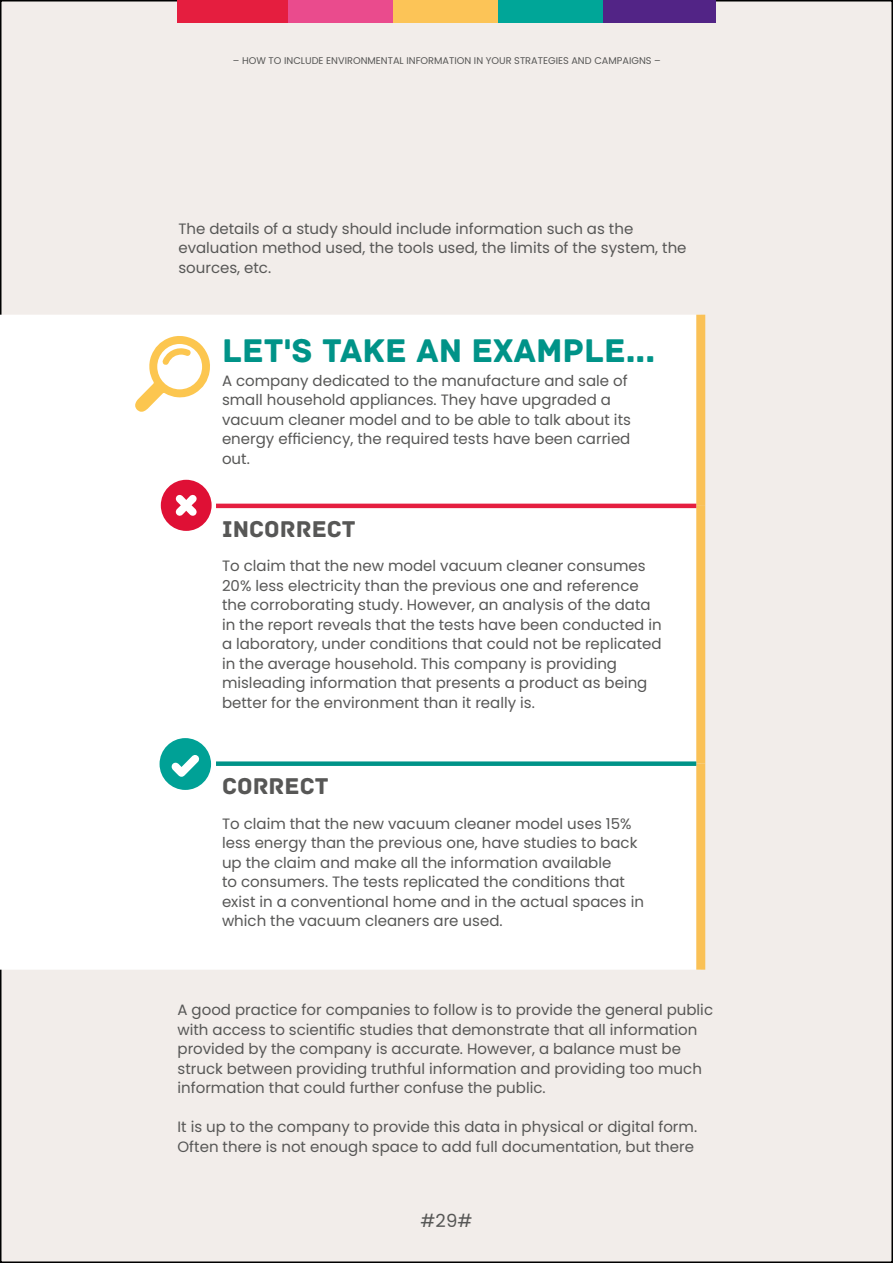
<style>
.page{position:relative;width:893px;height:1263px;background:#fff}
.page>*{position:absolute;margin:0;border:0;box-sizing:border-box;transform-origin:0 0}
.Otro{font:34.5px "Archive";color:#009388}
.Otro-2{font:24px "Archive";color:#575756}
.t1{font:18px "Poppins";color:#575756}
.Otro-3{font:15px/19.5px "Poppins";color:#575756}
.Cuerpo_del_texto__5{font:15px/19.5px "Poppins";color:#575756}
.t2{font:9.75px "Poppins";color:#575756}
</style>
<div class="page">
<div style="left:1px;top:1px;width:891px;height:1261px;background:#f2edea"></div>
<svg style="left:0;top:0;width:1px;height:1263px"></svg>
<div style="left:177px;top:0;width:111px;height:23px;background:#e51e3f"></div>
<div style="left:288px;top:0;width:105px;height:23px;background:#ea4b8d"></div>
<div style="left:393px;top:0;width:105px;height:23px;background:#fcc457"></div>
<div style="left:498px;top:0;width:105px;height:23px;background:#00a698"></div>
<div style="left:603px;top:0;width:113px;height:23px;background:#522486"></div>
<div style="left:0;top:315px;width:696px;height:655px;background:#fff"></div>
<div style="left:696px;top:315px;width:9px;height:191px;background:#fac156"></div>
<div style="left:696px;top:506px;width:9px;height:258px;background:#fac156"></div>
<div style="left:696px;top:764px;width:9px;height:206px;background:#fac156"></div>
<hr style="left:216px;top:504px;width:480px;height:4px;background:#e51e40">
<div style="left:216px;top:761px;width:480px;height:5px;background:#009388"></div>
<svg style="left:135px;top:336px;width:75px;height:76px;background:#fdebc3"></svg>
<svg style="left:157px;top:476px;width:58px;height:58px;background:#ee8597"></svg>
<svg style="left:156px;top:734px;width:59px;height:59px;background:#79cdc8"></svg>
<p class="t2" style="left:233px;top:55px;width:429px">– HOW TO INCLUDE ENVIRONMENTAL INFORMATION IN YOUR STRATEGIES AND CAMPAIGNS –</p>
<p class="Cuerpo_del_texto__5" style="left:178px;top:219px;width:510px">The details of a study should include information such as the evaluation method used, the tools used, the limits of the system, the sources, etc.</p>
<p class="Otro" style="left:222px;top:330px;width:435px">LET'S TAKE AN EXAMPLE...</p>
<p class="Otro-3" style="left:222px;top:371px;width:410px">A company dedicated to the manufacture and sale of small household appliances. They have upgraded a vacuum cleaner model and to be able to talk about its energy efficiency, the required tests have been carried out.</p>
<p class="Otro-2" style="left:222px;top:514px;width:135px">INCORRECT</p>
<p class="Otro-3" style="left:222px;top:556px;width:441px">To claim that the new model vacuum cleaner consumes 20% less electricity than the previous one and reference the corroborating study. However, an analysis of the data in the report reveals that the tests have been conducted in a laboratory, under conditions that could not be replicated in the average household. This company is providing misleading information that presents a product as being better for the environment than it really is.</p>
<p class="Otro-2" style="left:222px;top:772px;width:108px">CORRECT</p>
<p class="Otro-3" style="left:222px;top:814px;width:423px">To claim that the new vacuum cleaner model uses 15% less energy than the previous one, have studies to back up the claim and make all the information available<br>to consumers. The tests replicated the conditions that exist in a conventional home and in the actual spaces in which the vacuum cleaners are used.</p>
<p class="Cuerpo_del_texto__5" style="left:178px;top:1000px;width:537px">A good practice for companies to follow is to provide the general public with access to scientific studies that demonstrate that all information provided by the company is accurate. However, a balance must be struck between providing truthful information and providing too much information that could further confuse the public.</p>
<p class="Cuerpo_del_texto__5" style="left:178px;top:1117px;width:521px">It is up to the company to provide this data in physical or digital form.<br>Often there is not enough space to add full documentation, but there</p>
<p class="t1" style="left:420px;top:1210px;width:53px">#29#</p>
</div>
